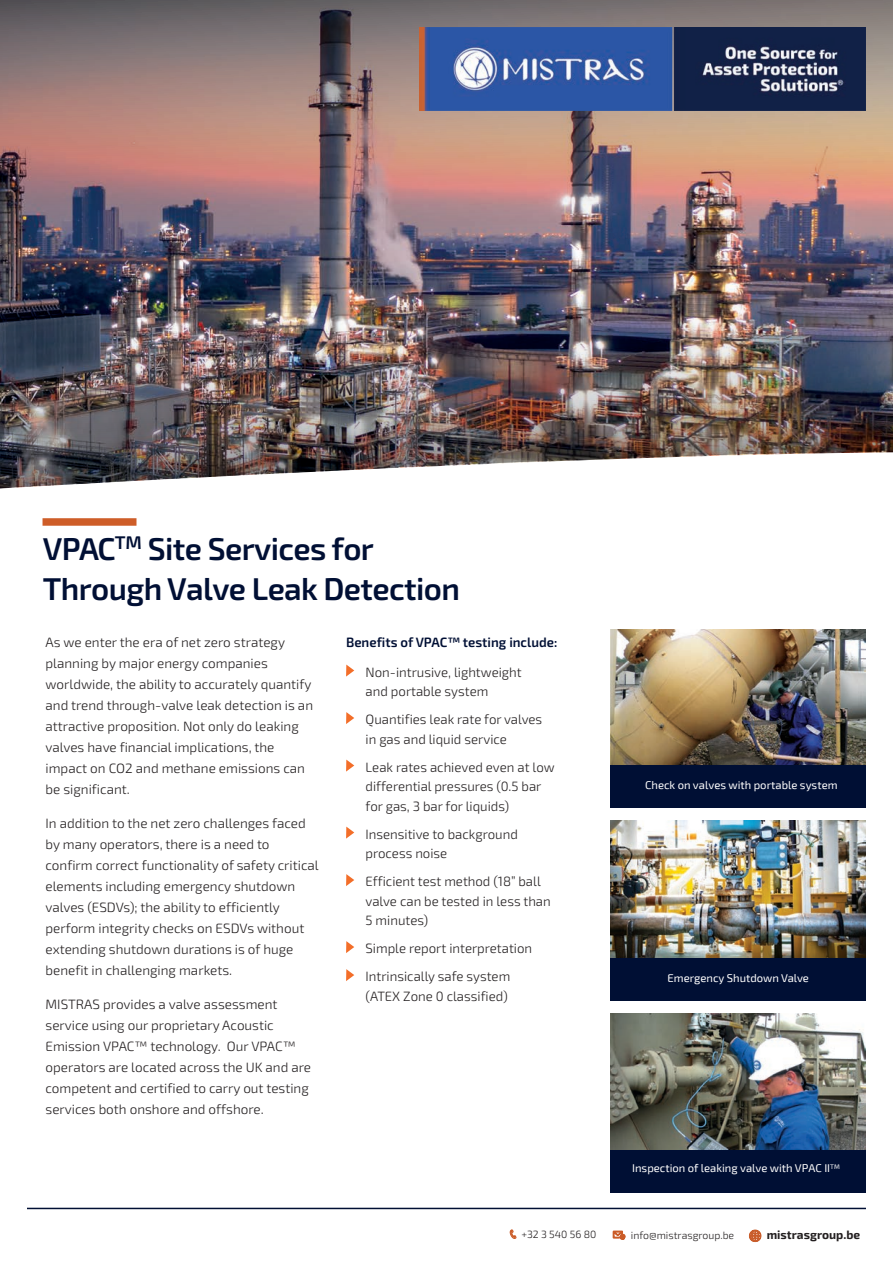
<style>
.page{position:relative;width:893px;height:1263px;background:#fff}
.page>*{position:absolute;margin:0;border:0;box-sizing:border-box;transform-origin:0 0}
.t1{font:600 31.5px/40.5px "Exo 2";letter-spacing:-.02em;color:#000f34}
.t2{font:300 13.5px/21px "Exo 2";color:#231f20}
.t3{font:600 13.5px "Exo 2";color:#000f34}
.t4{font:700 12px "Exo 2";color:#231f20}
.t5{font:11.25px "Exo 2";color:#fff}
.t6{font:300 10.5px "Exo 2";color:#231f20}
</style>
<div class="page">
<hr style="left:27px;top:1208px;width:839px;height:1px;background:#000f34">
<img style="left:0;top:0;width:893px;height:488px">
<div style="left:43px;top:518px;width:93px;height:8px;background:#ce5d28"></div>
<img style="left:420px;top:27px;width:446px;height:83px">
<svg style="left:346px;top:664px;width:8px;height:13px"></svg>
<svg style="left:346px;top:712px;width:8px;height:12px"></svg>
<svg style="left:346px;top:759px;width:8px;height:13px"></svg>
<svg style="left:346px;top:826px;width:8px;height:13px"></svg>
<svg style="left:346px;top:874px;width:8px;height:12px"></svg>
<svg style="left:346px;top:941px;width:8px;height:12px"></svg>
<svg style="left:346px;top:969px;width:8px;height:12px"></svg>
<img style="left:611px;top:629px;width:255px;height:136px">
<img style="left:611px;top:821px;width:255px;height:137px">
<img style="left:611px;top:1014px;width:255px;height:136px">
<div style="left:611px;top:765px;width:255px;height:43px;background:#000f34"></div>
<div style="left:611px;top:958px;width:255px;height:42px;background:#000f34"></div>
<div style="left:611px;top:1150px;width:255px;height:42px;background:#000f34"></div>
<h1 class="t1" style="left:43px;top:529px;width:419px">VPAC<sup>TM</sup> Site Services for<br>Through Valve Leak Detection</h1>
<p class="t2" style="left:46px;top:632px;width:269px">As we enter the era of net zero strategy planning by major energy companies worldwide, the ability to accurately quantify and trend through-valve leak detection is an attractive proposition. Not only do leaking valves have financial implications, the impact on CO2 and methane emissions can be significant.</p>
<p class="t2" style="left:46px;top:813px;width:275px">In addition to the net zero challenges faced by many operators, there is a need to confirm correct functionality of safety critical elements including emergency shutdown valves (ESDVs); the ability to efficiently perform integrity checks on ESDVs without extending shutdown durations is of huge benefit in challenging markets.</p>
<p class="t2" style="left:46px;top:994px;width:267px">MISTRAS provides a valve assessment service using our proprietary Acoustic Emission VPAC™ technology. Our VPAC™ operators are located across the UK and are competent and certified to carry out testing services both onshore and offshore.</p>
<p class="t3" style="left:346px;top:634px;width:213px">Benefits of VPAC™ testing include:</p>
<p class="t2" style="left:366px;top:662px;width:158px;line-height:19.5px">Non-intrusive, lightweight and portable system</p>
<p class="t2" style="left:366px;top:710px;width:178px;line-height:19.5px">Quantifies leak rate for valves in gas and liquid service</p>
<p class="t2" style="left:366px;top:757px;width:191px;line-height:19.5px">Leak rates achieved even at low differential pressures (0.5 bar for gas, 3 bar for liquids)</p>
<p class="t2" style="left:366px;top:824px;width:154px;line-height:19.5px">Insensitive to background process noise</p>
<p class="t2" style="left:366px;top:872px;width:187px;line-height:19.5px">Efficient test method (18” ball valve can be tested in less than<br>5 minutes)</p>
<p class="t2" style="left:366px;top:935px;width:168px;line-height:28px">Simple report interpretation<br>Intrinsically safe system</p>
<p class="t2" style="left:366px;top:986px;width:144px">(ATEX Zone 0 classified)</p>
<p class="t5" style="left:645px;top:778px;width:194px">Check on valves with portable system</p>
<p class="t5" style="left:668px;top:971px;width:143px">Emergency Shutdown Valve</p>
<p class="t5" style="left:632px;top:1162px;width:209px">Inspection of leaking valve with VPAC II<sup>TM</sup></p>
<p class="t6" style="left:521px;top:1229px;width:77px">+32 3 540 56 80</p>
<p class="t6" style="left:631px;top:1229px;width:105px">info@mistrasgroup.be</p>
<p class="t4" style="left:767px;top:1227px;width:95px">mistrasgroup.be</p>
</div>
